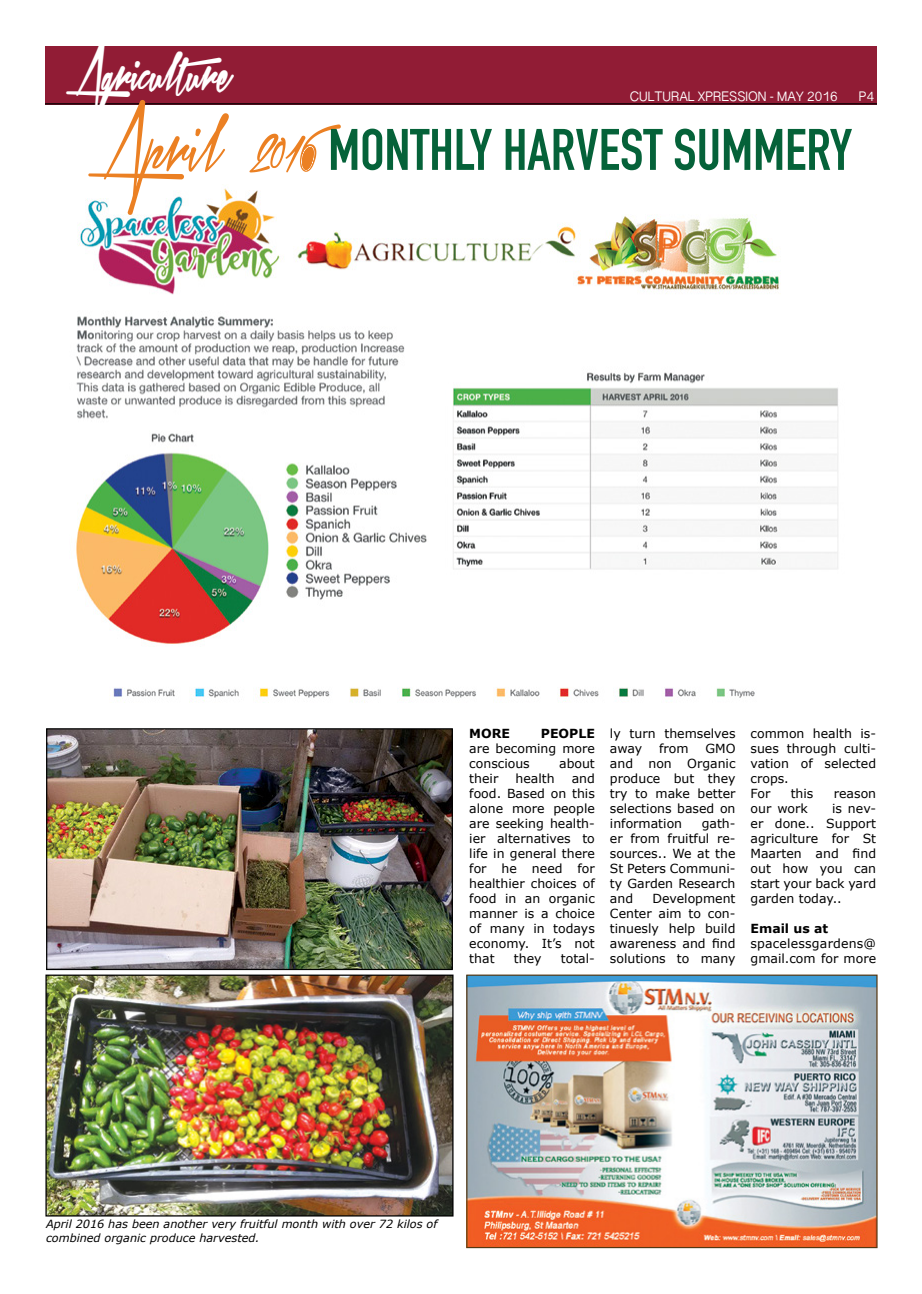
<style>
.page{position:relative;width:922px;height:1294px;background:#fff}
.page>*{position:absolute;margin:0;border:0;box-sizing:border-box;transform-origin:0 0}
.t1{font:700 57.5px "DIN Condensed";color:#056239}
.t2{font:37.5px "Xtreem Fat Demo";color:#fff}
.t3{font:12.5px/15px "Verdana";color:#000;text-align:justify}
.t4{font:12.5px "Sinhala Sangam MN";color:#fff}
.t5{font:700 12.5px "Verdana";color:#000}
.t6{font:italic 11.25px/13.8px "Verdana";color:#000}
.s1{font-family:"Xtreem Medium Demo";font-weight:400;color:#eb8023}
</style>
<div class="page">
<div style="left:45px;top:46px;width:831px;height:58px;background:#911c35"></div>
<hr style="left:45px;top:103px;width:831px;height:1px;background:#000">
<img style="left:468px;top:976px;width:407px;height:270px">
<div style="left:466px;top:974px;width:411px;height:274px;border:1px solid #563812"></div>
<img style="left:76px;top:188px;width:762px;height:515px">
<img style="left:48px;top:730px;width:403px;height:238px">
<div style="left:46px;top:728px;width:407px;height:242px;border:1px solid #000"></div>
<img style="left:47px;top:976px;width:404px;height:238px">
<div style="left:45px;top:974px;width:408px;height:242px;border:1px solid #000"></div>
<h2 class="t2" style="left:53px;top:54px;width:181px">Agriculture</h2>
<p class="t4" style="left:629px;top:87px;width:209px">CULTURAL XPRESSION - MAY 2016</p>
<p class="t4" style="left:858px;top:87px;width:17px">P4</p>
<h1 class="t1" style="left:67px;top:116px;width:786px"><span class="s1">April 2016</span> MONTHLY HARVEST SUMMERY</h1>
<p class="t5" style="left:469px;top:725px;width:40px">MO RE</p>
<p class="t5" style="left:540px;top:725px;width:10px">PEOP</p>
<p class="t5" style="left:578px;top:725px;width:16px">LE</p>
<p class="t3" style="left:469px;top:741px;width:127px">are becoming more conscious</p>
<p class="t3" style="left:559px;top:756px;width:37px">about</p>
<p class="t3" style="left:469px;top:771px;width:31px">their</p>
<p class="t3" style="left:515px;top:771px;width:41px">health</p>
<p class="t3" style="left:469px;top:771px;width:127px;text-indent:102px">and food. Based on this alone more people are seeking health&shy;ier alternatives to life in general there for he need for healthier choices of food in an organic manner is a choice of many in todays economy. It’s not that</p>
<p class="t3" style="left:513px;top:951px;width:29px">they</p>
<p class="t3" style="left:560px;top:951px;width:36px">total-</p>
<p class="t3" style="left:609px;top:726px;width:127px">ly turn themselves away</p>
<p class="t3" style="left:659px;top:741px;width:31px">from</p>
<p class="t3" style="left:609px;top:741px;width:127px;text-indent:95px">GMO and non Organic produce but they try to make better selections based on information</p>
<p class="t3" style="left:609px;top:816px;width:127px;text-indent:92px">gath&shy;er from fruitful re&shy;sources.. We at the St Peters Communi&shy;ty Garden Research and</p>
<p class="t3" style="left:609px;top:891px;width:127px;text-indent:42px">Development Center aim to con&shy;tinuesly help build awareness and find solutions to many</p>
<p class="t3" style="left:750px;top:726px;width:127px;text-align:left">common health is&shy;sues through culti&shy;vation of selected crops.<br>For</p>
<p class="t3" style="left:790px;top:786px;width:24px">this</p>
<p class="t3" style="left:833px;top:786px;width:44px">reason</p>
<p class="t3" style="left:750px;top:801px;width:59px">our work</p>
<p class="t3" style="left:750px;top:801px;width:127px;text-indent:81px">is nev&shy;er done.. Support agriculture for St Maarten and find out how you can start your back yard garden today..</p>
<p class="t5" style="left:750px;top:920px;width:79px">EMAIL US AT</p>
<p class="t3" style="left:750px;top:936px;width:127px">spacelessgardens@ gmail.com for more</p>
<p class="t6" style="left:46px;top:1216px;width:393px">April 2016 has been another very fruitful month with over 72 kilos of combined organic produce harvested.</p>
</div>
